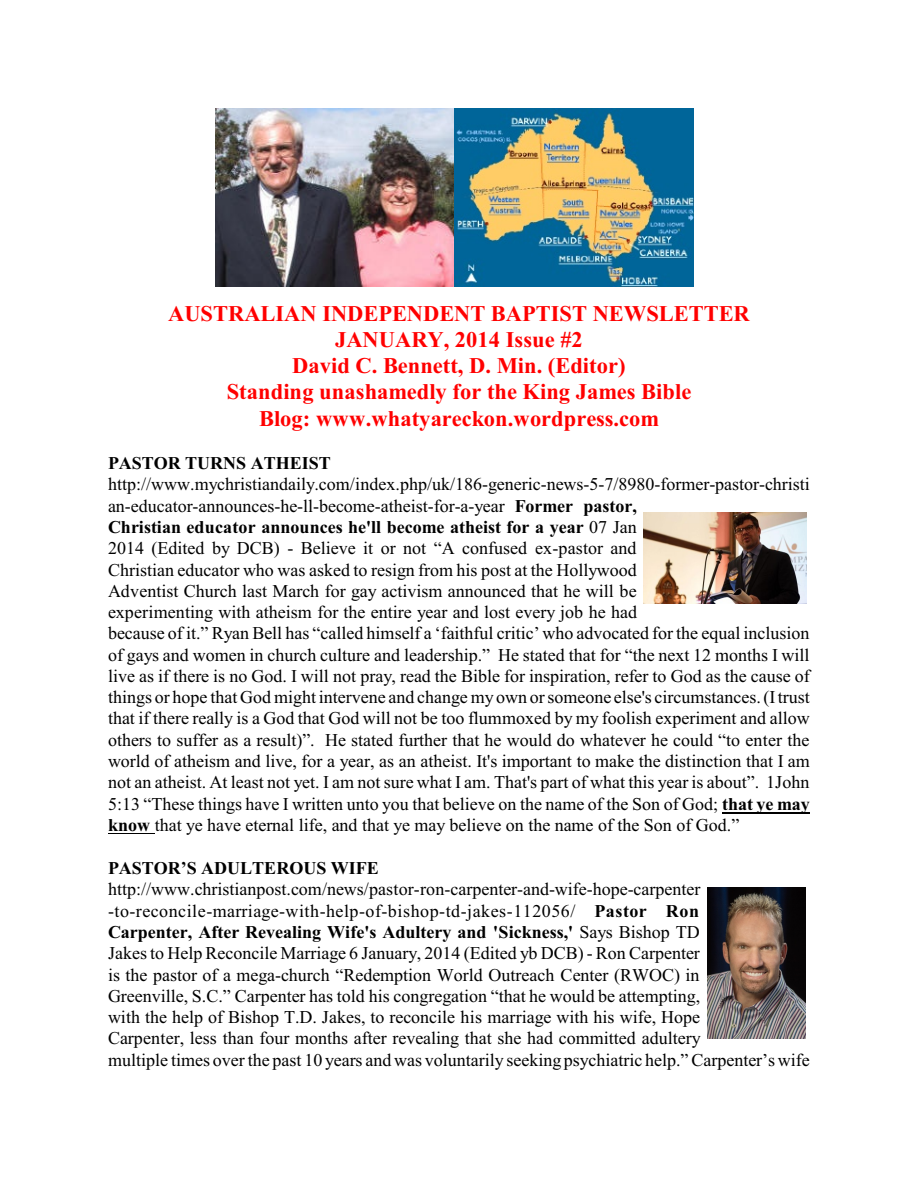
<style>
.page{position:relative;width:918px;height:1188px;background:#fff}
.page>*{position:absolute;margin:0;border:0;box-sizing:border-box;transform-origin:0 0}
.t1{font:700 22.5px/26.2px "Times New Roman";color:#f00;text-align:center}
.t2{font:18px/21.3px "Times New Roman";color:#000}
.t3{font:700 18px "Times New Roman";color:#000}
.s1{font-weight:700}
</style>
<div class="page">
<hr style="left:722px;top:812px;width:88px;height:1px;background:#000">
<hr style="left:108px;top:833px;width:47px;height:1px;background:#000">
<img style="left:216px;top:109px;width:477px;height:178px">
<img style="left:644px;top:512px;width:162px;height:91px">
<img style="left:707px;top:888px;width:99px;height:151px">
<p class="t1" style="left:168px;top:302px;width:583px">AUSTRALIAN INDEPENDENT BAPTIST NEWSLETTER JANUARY, 2014 Issue #2<br>David C. Bennett, D. Min. (Editor)<br>Standing unashamedly for the King James Bible<br>Blog: www.whatyareckon.wordpress.com</p>
<p class="t3" style="left:108px;top:457px;width:225px">PASTOR TURNS ATHEIST</p>
<p class="t2" style="left:108px;top:475px;width:703px">http://www.mychristiandaily.com/index.php/uk/186-generic-news-5-7/8980-former-pastor-christi an-educator-announces-he-ll-become-atheist-for-a-year <span class="s1">Former pastor,<br>Christian educator announces he'll become atheist for a year</span> 07 Jan<br>2014 (Edited by DCB) - Believe it or not “A confused ex-pastor and<br>Christian educator who was asked to resign from his post at the Hollywood<br>Adventist Church last March for gay activism announced that he will be<br>experimenting with atheism for the entire year and lost every job he had<br>because of it.” Ryan Bell has “called himself a ‘faithful critic’ who advocated for the equal inclusion of gays and women in church culture and leadership.” He stated that for “the next 12 months I will live as if there is no God. I will not pray, read the Bible for inspiration, refer to God as the cause of things or hope that God might intervene and change my own or someone else's circumstances. (Itrust that if there really is a God that God will not be too flummoxed by my foolish experiment and allow others to suffer as a result)”. He stated further that he would do whatever he could “to enter the world of atheism and live, for a year, as an atheist. It's important to make the distinction that I am not an atheist. At least not yet. I am not sure what I am. That's part of what this year is about”. 1John 5:13 “These things have I written unto you that believe on the name of the Son of God; <span class="s1">that ye may know</span> that ye have eternal life, and that ye may believe on the name of the Son of God.”</p>
<p class="t3" style="left:108px;top:862px;width:272px">PASTOR’S ADULTEROUS WIFE</p>
<p class="t2" style="left:108px;top:880px;width:703px">http://www.christianpost.com/news/pastor-ron-carpenter-and-wife-hope-carpenter -to-reconcile-marriage-with-help-of-bishop-td-jakes-112056/ <span class="s1">Pastor Ron<br>Carpenter, After Revealing Wife's Adultery and 'Sickness,'</span> Says Bishop TD<br>Jakes to Help Reconcile Marriage 6 January, 2014 (Edited yb DCB) - Ron Carpenter<br>is the pastor of a mega-church “Redemption World Outreach Center (RWOC) in<br>Greenville, S.C.” Carpenter has told his congregation “that he would be attempting,<br>with the help of Bishop T.D. Jakes, to reconcile his marriage with his wife, Hope<br>Carpenter, less than four months after revealing that she had committed adultery<br>multiple times over the past 10 years and was voluntarily seeking psychiatric help.” Carpenter’s wife</p>
</div>
